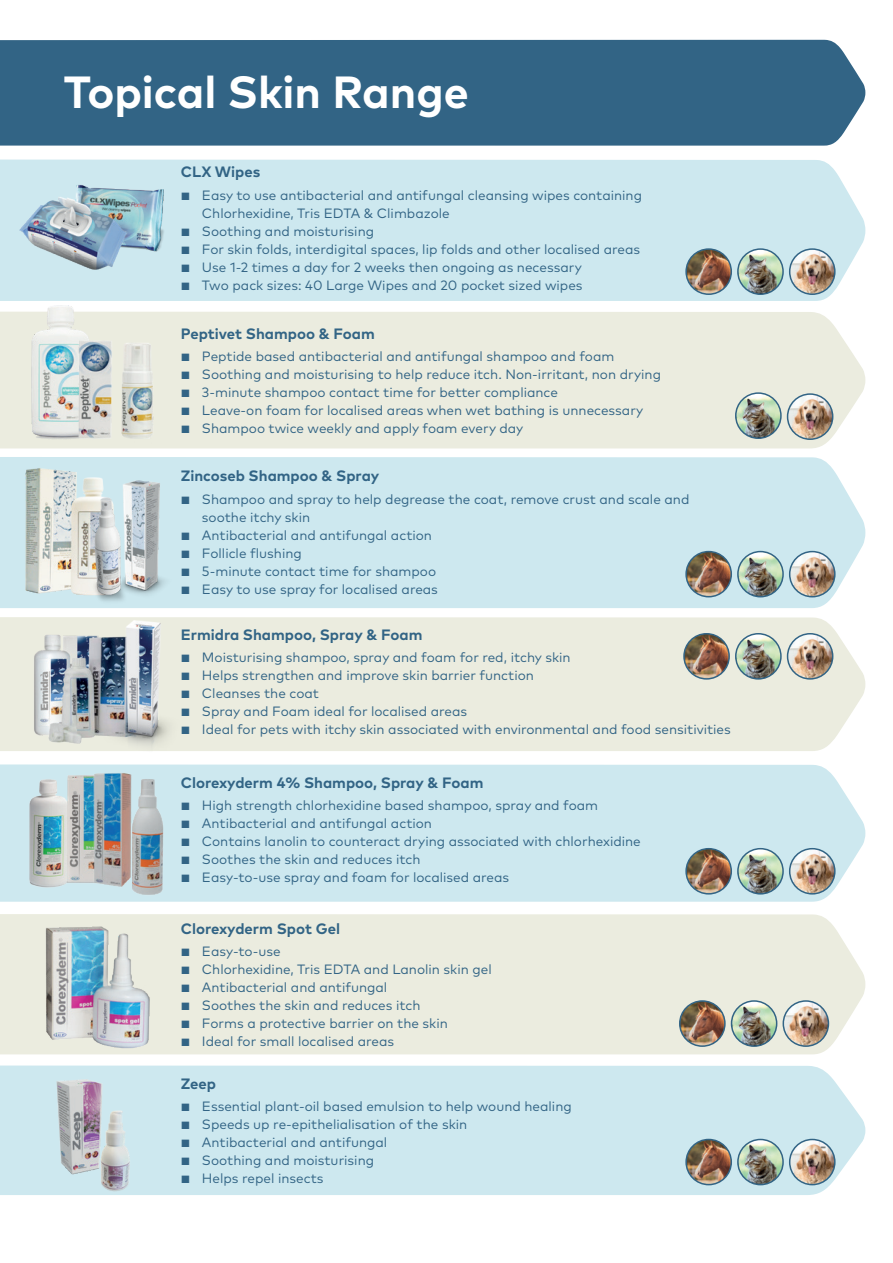
<style>
.page{position:relative;width:893px;height:1263px;background:#fff}
.page>*{position:absolute;margin:0;border:0;box-sizing:border-box;transform-origin:0 0}
.t1{font:700 45px "FF Mark Pro";color:#fff}
.t2{font:700 15px "FF Mark Pro";color:#326485}
.t3{font:13.5px/18px "FF Mark Pro";color:#326485}
.s1{font-weight:700;font-size:10.5px}
</style>
<div class="page">
<div style="left:0;top:40px;width:865px;height:106px;background:#326485"></div>
<div style="left:0;top:1065px;width:865px;height:130px;background:#cde8ef"></div>
<div style="left:0;top:914px;width:865px;height:140px;background:#ebecdf"></div>
<div style="left:0;top:764px;width:865px;height:138px;background:#cde8ef"></div>
<div style="left:0;top:617px;width:865px;height:134px;background:#ebecdf"></div>
<div style="left:0;top:457px;width:865px;height:151px;background:#cde8ef"></div>
<div style="left:0;top:312px;width:865px;height:136px;background:#ebecdf"></div>
<div style="left:0;top:160px;width:865px;height:141px;background:#cde8ef"></div>
<img style="left:736px;top:393px;width:45px;height:45px;border-radius:23px">
<div style="left:735px;top:392px;width:47px;height:47px;border:2px solid #326485;border-radius:50%"></div>
<img style="left:787px;top:394px;width:46px;height:45px;border-radius:23px">
<div style="left:787px;top:393px;width:46px;height:47px;border:2px solid #326485;border-radius:50%"></div>
<img style="left:738px;top:249px;width:45px;height:45px;border-radius:23px">
<div style="left:737px;top:248px;width:47px;height:47px;border:2px solid #326485;border-radius:50%"></div>
<img style="left:686px;top:249px;width:45px;height:45px;border-radius:22px">
<div style="left:685px;top:248px;width:47px;height:47px;border:2px solid #326485;border-radius:50%"></div>
<img style="left:790px;top:249px;width:45px;height:45px;border-radius:23px">
<div style="left:789px;top:248px;width:47px;height:47px;border:2px solid #326485;border-radius:50%"></div>
<img style="left:738px;top:1139px;width:45px;height:45px;border-radius:23px">
<div style="left:737px;top:1139px;width:47px;height:46px;border:2px solid #326485;border-radius:50%"></div>
<img style="left:686px;top:1139px;width:45px;height:45px;border-radius:22px">
<div style="left:685px;top:1139px;width:47px;height:46px;border:2px solid #326485;border-radius:50%"></div>
<img style="left:790px;top:1139px;width:45px;height:45px;border-radius:23px">
<div style="left:789px;top:1139px;width:47px;height:46px;border:2px solid #326485;border-radius:50%"></div>
<img style="left:731px;top:1001px;width:46px;height:45px;border-radius:23px">
<div style="left:731px;top:1000px;width:46px;height:47px;border:2px solid #326485;border-radius:50%"></div>
<img style="left:680px;top:1001px;width:45px;height:45px;border-radius:22px">
<div style="left:679px;top:1000px;width:47px;height:47px;border:2px solid #326485;border-radius:50%"></div>
<img style="left:783px;top:1001px;width:45px;height:45px;border-radius:23px">
<div style="left:782px;top:1000px;width:47px;height:47px;border:2px solid #326485;border-radius:50%"></div>
<img style="left:738px;top:849px;width:45px;height:45px;border-radius:23px">
<div style="left:737px;top:848px;width:47px;height:46px;border:2px solid #326485;border-radius:50%"></div>
<img style="left:686px;top:849px;width:45px;height:45px;border-radius:22px">
<div style="left:685px;top:848px;width:47px;height:46px;border:2px solid #326485;border-radius:50%"></div>
<img style="left:790px;top:849px;width:45px;height:45px;border-radius:23px">
<div style="left:789px;top:848px;width:47px;height:46px;border:2px solid #326485;border-radius:50%"></div>
<img style="left:736px;top:634px;width:45px;height:45px;border-radius:23px">
<div style="left:735px;top:633px;width:47px;height:47px;border:2px solid #326485;border-radius:50%"></div>
<img style="left:684px;top:634px;width:45px;height:45px;border-radius:22px">
<div style="left:683px;top:633px;width:47px;height:47px;border:2px solid #326485;border-radius:50%"></div>
<img style="left:787px;top:634px;width:46px;height:45px;border-radius:23px">
<div style="left:787px;top:633px;width:46px;height:47px;border:2px solid #326485;border-radius:50%"></div>
<img style="left:738px;top:552px;width:45px;height:45px;border-radius:23px">
<div style="left:737px;top:551px;width:47px;height:46px;border:2px solid #326485;border-radius:50%"></div>
<img style="left:686px;top:552px;width:45px;height:45px;border-radius:22px">
<div style="left:685px;top:551px;width:47px;height:46px;border:2px solid #326485;border-radius:50%"></div>
<img style="left:790px;top:552px;width:45px;height:45px;border-radius:23px">
<div style="left:789px;top:551px;width:47px;height:46px;border:2px solid #326485;border-radius:50%"></div>
<img style="left:32px;top:306px;width:68px;height:137px">
<img style="left:70px;top:329px;width:91px;height:118px">
<img style="left:7px;top:457px;width:119px;height:151px">
<img style="left:74px;top:463px;width:140px;height:159px">
<img style="left:26px;top:771px;width:85px;height:118px">
<img style="left:21px;top:893px;width:145px;height:162px">
<img style="left:91px;top:772px;width:75px;height:123px">
<img style="left:17px;top:617px;width:84px;height:130px">
<img style="left:49px;top:627px;width:52px;height:124px">
<img style="left:101px;top:604px;width:81px;height:147px">
<img style="left:52px;top:170px;width:130px;height:101px">
<img style="left:9px;top:192px;width:124px;height:83px">
<img style="left:47px;top:1065px;width:97px;height:130px">
<h1 class="t1" style="left:64px;top:57px;width:406px">Topical Skin Range</h1>
<p class="t2" style="left:181px;top:161px;width:81px">CLX Wipes</p>
<p class="t3" style="left:202px;top:185px;width:442px;text-indent:-21px"><span class="s1">■</span> Easy to use antibacterial and antifungal cleansing wipes containing<br>Chlorhexidine, Tris EDTA &amp; Climbazole</p>
<p class="t3" style="left:181px;top:221px;width:195px"><span class="s1">■</span> Soothing and moisturising</p>
<p class="t3" style="left:181px;top:239px;width:461px"><span class="s1">■</span> For skin folds, interdigital spaces, lip folds and other localised areas</p>
<p class="t3" style="left:181px;top:257px;width:403px"><span class="s1">■</span> Use 1-2 times a day for 2 weeks then ongoing as necessary</p>
<p class="t3" style="left:181px;top:275px;width:403px"><span class="s1">■</span> Two pack sizes: 40 Large Wipes and 20 pocket sized wipes</p>
<p class="t2" style="left:181px;top:322px;width:196px">Peptivet Shampoo &amp; Foam</p>
<p class="t3" style="left:181px;top:346px;width:435px"><span class="s1">■</span> Peptide based antibacterial and antifungal shampoo and foam</p>
<p class="t3" style="left:181px;top:364px;width:482px"><span class="s1">■</span> Soothing and moisturising to help reduce itch. Non-irritant, non drying</p>
<p class="t3" style="left:181px;top:382px;width:379px"><span class="s1">■</span> 3-minute shampoo contact time for better compliance</p>
<p class="t3" style="left:181px;top:400px;width:464px"><span class="s1">■</span> Leave-on foam for localised areas when wet bathing is unnecessary</p>
<p class="t3" style="left:181px;top:418px;width:344px"><span class="s1">■</span> Shampoo twice weekly and apply foam every day</p>
<p class="t2" style="left:181px;top:465px;width:200px">Zincoseb Shampoo &amp; Spray</p>
<p class="t3" style="left:202px;top:489px;width:489px;text-indent:-21px"><span class="s1">■</span> Shampoo and spray to help degrease the coat, remove crust and scale and soothe itchy skin</p>
<p class="t3" style="left:181px;top:525px;width:253px"><span class="s1">■</span> Antibacterial and antifungal action</p>
<p class="t3" style="left:181px;top:543px;width:123px"><span class="s1">■</span> Follicle flushing</p>
<p class="t3" style="left:181px;top:561px;width:257px"><span class="s1">■</span> 5-minute contact time for shampoo</p>
<p class="t3" style="left:181px;top:579px;width:259px"><span class="s1">■</span> Easy to use spray for localised areas</p>
<p class="t2" style="left:181px;top:623px;width:243px">Ermidra Shampoo, Spray &amp; Foam</p>
<p class="t3" style="left:181px;top:647px;width:391px"><span class="s1">■</span> Moisturising shampoo, spray and foam for red, itchy skin</p>
<p class="t3" style="left:181px;top:665px;width:355px"><span class="s1">■</span> Helps strengthen and improve skin barrier function</p>
<p class="t3" style="left:181px;top:683px;width:140px"><span class="s1">■</span> Cleanses the coat</p>
<p class="t3" style="left:181px;top:701px;width:288px"><span class="s1">■</span> Spray and Foam ideal for localised areas</p>
<p class="t3" style="left:181px;top:719px;width:552px"><span class="s1">■</span> Ideal for pets with itchy skin associated with environmental and food sensitivities</p>
<p class="t2" style="left:181px;top:771px;width:304px">Clorexyderm 4% Shampoo, Spray &amp; Foam</p>
<p class="t3" style="left:181px;top:795px;width:419px"><span class="s1">■</span> High strength chlorhexidine based shampoo, spray and foam</p>
<p class="t3" style="left:181px;top:813px;width:253px"><span class="s1">■</span> Antibacterial and antifungal action</p>
<p class="t3" style="left:181px;top:831px;width:462px"><span class="s1">■</span> Contains lanolin to counteract drying associated with chlorhexidine</p>
<p class="t3" style="left:181px;top:849px;width:241px"><span class="s1">■</span> Soothes the skin and reduces itch</p>
<p class="t3" style="left:181px;top:867px;width:330px"><span class="s1">■</span> Easy-to-use spray and foam for localised areas</p>
<p class="t2" style="left:181px;top:917px;width:161px">Clorexyderm Spot Gel</p>
<p class="t3" style="left:181px;top:941px;width:101px"><span class="s1">■</span> Easy-to-use</p>
<p class="t3" style="left:181px;top:959px;width:313px"><span class="s1">■</span> Chlorhexidine, Tris EDTA and Lanolin skin gel</p>
<p class="t3" style="left:181px;top:977px;width:208px"><span class="s1">■</span> Antibacterial and antifungal</p>
<p class="t3" style="left:181px;top:995px;width:241px"><span class="s1">■</span> Soothes the skin and reduces itch</p>
<p class="t3" style="left:181px;top:1013px;width:269px"><span class="s1">■</span> Forms a protective barrier on the skin</p>
<p class="t3" style="left:181px;top:1031px;width:215px"><span class="s1">■</span> Ideal for small localised areas</p>
<p class="t2" style="left:181px;top:1072px;width:37px">Zeep</p>
<p class="t3" style="left:181px;top:1096px;width:393px"><span class="s1">■</span> Essential plant-oil based emulsion to help wound healing</p>
<p class="t3" style="left:181px;top:1114px;width:288px"><span class="s1">■</span> Speeds up re-epithelialisation of the skin</p>
<p class="t3" style="left:181px;top:1132px;width:208px"><span class="s1">■</span> Antibacterial and antifungal</p>
<p class="t3" style="left:181px;top:1150px;width:195px"><span class="s1">■</span> Soothing and moisturising</p>
<p class="t3" style="left:181px;top:1168px;width:144px"><span class="s1">■</span> Helps repel insects</p>
</div>
